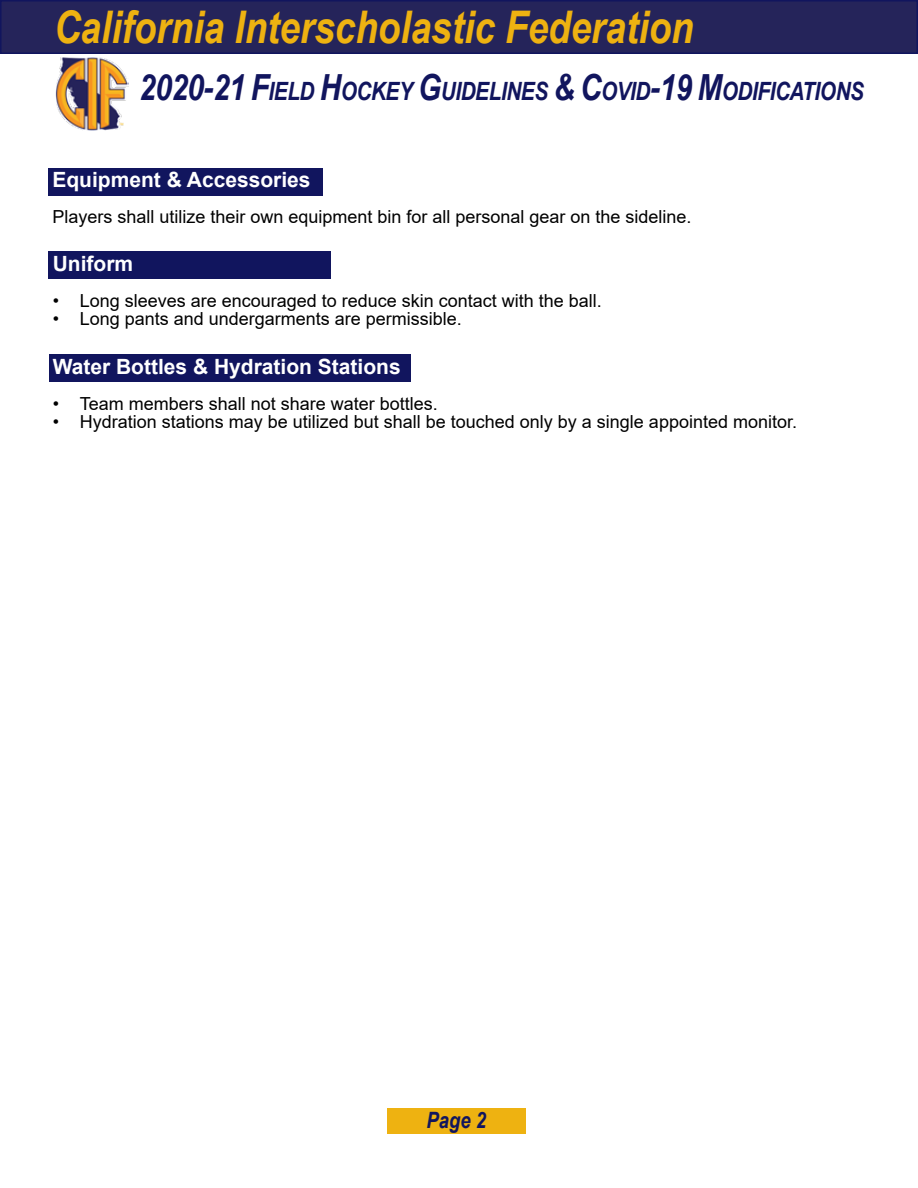
<style>
.page{position:relative;width:918px;height:1188px;background:#fff}
.page>*{position:absolute;margin:0;border:0;box-sizing:border-box;transform-origin:0 0}
.t1{font:italic 700 45px "Arial Narrow";color:#eeb211}
.t2{font:italic 700 25.2px "Arial Narrow";letter-spacing:-.015em;color:#11155e}
.t3{font:italic 700 22.5px "Arial Narrow";color:#11155e}
.t4{font:700 21px "Arial";color:#fff}
.t5{font:18px "Arial";color:#000}
.s1{font-size:36px}
</style>
<div class="page">
<div style="left:0;top:0;width:918px;height:54px;background:#25245a;border:2px solid #11155e"></div>
<img style="left:56px;top:57px;width:73px;height:74px">
<div style="left:49px;top:168px;width:274px;height:27px;background:#11155e"></div>
<div style="left:49px;top:354px;width:361px;height:28px;background:#11155e"></div>
<div style="left:387px;top:1108px;width:138px;height:26px;background:#eeb211"></div>
<div style="left:49px;top:251px;width:282px;height:28px;background:#11155e"></div>
<h1 class="t1" style="left:54px;top:-7px;width:641px">California Interscholastic Federation</h1>
<h2 class="t2" style="left:139px;top:72px;width:726px"><span class="s1">2020-21 F</span>IELD <span class="s1">H</span>OCKEY <span class="s1">G</span>UIDELINES <span class="s1">&amp; C</span>OVID<span class="s1">-19 M</span>ODIFICATIONS</h2>
<p class="t4" style="left:52px;top:165px;width:260px">Equipment &amp; Accessories</p>
<p class="t5" style="left:52px;top:205px;width:641px">Players shall utilize their own equipment bin for all personal gear on the sideline.</p>
<p class="t4" style="left:53px;top:249px;width:82px">Uniform</p>
<p class="t5" style="left:53px;top:288px;width:551px">• Long sleeves are encouraged to reduce skin contact with the ball.</p>
<p class="t5" style="left:53px;top:306px;width:411px">• Long pants and undergarments are permissible.</p>
<p class="t4" style="left:53px;top:352px;width:350px">Water Bottles &amp; Hydration Stations</p>
<p class="t5" style="left:53px;top:391px;width:387px">• Team members shall not share water bottles.</p>
<p class="t5" style="left:53px;top:409px;width:746px">• Hydration stations may be utilized but shall be touched only by a single appointed monitor.</p>
<p class="t3" style="left:427px;top:1103px;width:61px">Page 2</p>
</div>
